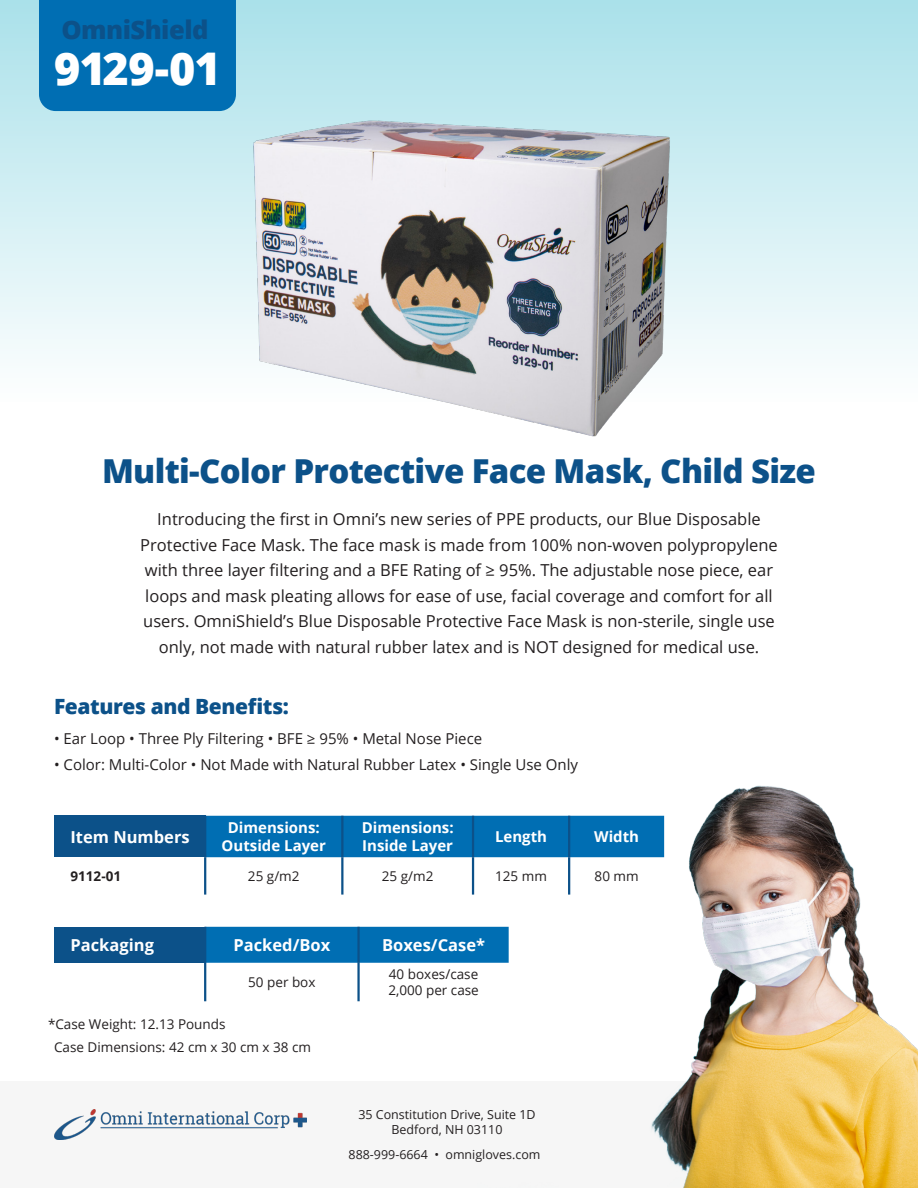
<style>
.page{position:relative;width:918px;height:1188px;background:#fff}
.page>*{position:absolute;margin:0;border:0;box-sizing:border-box;transform-origin:0 0}
.t1{font:800 45px "Open Sans";letter-spacing:-.025em;color:#fff}
.t2{font:800 33px "Open Sans";letter-spacing:-.02em;color:#0c5189}
.t3{font:800 25.5px "Open Sans";letter-spacing:-.02em;color:#0c5189}
.t4{font:800 21px "Open Sans";letter-spacing:-.02em;color:#0c5189}
.t5{font:16.5px/25.5px "Open Sans";color:#231f20;text-align:center}
.t6{font:700 16.5px "Open Sans";color:#fff}
.t7{font:15px "Open Sans";color:#231f20}
.t8{font:700 15px/18px "Open Sans";color:#fff;text-align:center}
.t9{font:13.5px "Open Sans";color:#231f20}
.t10{font:700 13.5px "Open Sans";color:#231f20}
.t11{font:12.45px/15px "Open Sans";color:#231f20;text-align:center}
</style>
<div class="page">
<div style="left:0;top:1081px;width:918px;height:107px;background:#f6f6f6"></div>
<div style="left:0;top:0;width:918px;height:402px;background:linear-gradient(to bottom,#aae1ea,#fdfefe)"></div>
<div style="left:39px;top:0;width:197px;height:111px;background:#006eb3"></div>
<img style="left:477px;top:785px;width:441px;height:403px">
<img style="left:175px;top:76px;width:560px;height:361px">
<img style="left:54px;top:1110px;width:252px;height:30px">
<div style="left:54px;top:816px;width:151px;height:41px;background:#0c5189"></div>
<div style="left:206px;top:816px;width:458px;height:41px;background:#006eb3"></div>
<hr style="left:204px;top:816px;width:2px;height:41px;background:#0c5189">
<hr style="left:204px;top:857px;width:2px;height:38px;background:#0c5189">
<hr style="left:341px;top:816px;width:2px;height:41px;background:#0c5189">
<hr style="left:472px;top:816px;width:2px;height:41px;background:#0c5189">
<hr style="left:341px;top:857px;width:2px;height:38px;background:#0c5189">
<hr style="left:472px;top:857px;width:2px;height:38px;background:#0c5189">
<hr style="left:568px;top:816px;width:2px;height:41px;background:#0c5189">
<hr style="left:568px;top:857px;width:2px;height:38px;background:#0c5189">
<div style="left:54px;top:927px;width:151px;height:36px;background:#0c5189"></div>
<div style="left:206px;top:927px;width:303px;height:36px;background:#006eb3"></div>
<hr style="left:204px;top:927px;width:2px;height:36px;background:#0c5189">
<hr style="left:357px;top:927px;width:3px;height:36px;background:#0c5189">
<hr style="left:204px;top:963px;width:2px;height:38px;background:#0c5189">
<hr style="left:357px;top:963px;width:3px;height:38px;background:#0c5189">
<p class="t3" style="left:61px;top:10px;width:149px">OmniShield</p>
<p class="t1" style="left:54px;top:34px;width:168px">9129-01</p>
<p class="t2" style="left:102px;top:446px;width:715px">Multi-Color Protective Face Mask, Child Size</p>
<p class="t5" style="left:140px;top:506px;width:639px">Introducing the first in Omni’s new series of PPE products, our Blue Disposable Protective Face Mask. The face mask is made from 100% non-woven polypropylene with three layer filtering and a BFE Rating of ≥ 95%. The adjustable nose piece, ear loops and mask pleating allows for ease of use, facial coverage and comfort for all users. OmniShield’s Blue Disposable Protective Face Mask is non-sterile, single use only, not made with natural rubber latex and is NOT designed for medical use.</p>
<p class="t4" style="left:54px;top:690px;width:236px">Features and Benefits:</p>
<p class="t7" style="left:54px;top:729px;width:430px">• Ear Loop • Three Ply Filtering • BFE ≥ 95% • Metal Nose Piece</p>
<p class="t7" style="left:54px;top:754px;width:526px">• Color: Multi-Color • Not Made with Natural Rubber Latex • Single Use Only</p>
<p class="t6" style="left:70px;top:825px;width:121px">Item Numbers</p>
<p class="t8" style="left:222px;top:818px;width:106px">Dimensions:<br>Outside Layer</p>
<p class="t8" style="left:362px;top:818px;width:94px;text-align:left">Dimensions:<br>Inside Layer</p>
<p class="t8" style="left:495px;top:827px;width:54px">Length</p>
<p class="t8" style="left:594px;top:827px;width:46px">Width</p>
<p class="t10" style="left:70px;top:867px;width:52px">9112-01</p>
<p class="t9" style="left:248px;top:867px;width:53px">25 g/m2</p>
<p class="t9" style="left:382px;top:867px;width:53px">25 g/m2</p>
<p class="t9" style="left:495px;top:867px;width:53px">125 mm</p>
<p class="t9" style="left:595px;top:867px;width:46px">80 mm</p>
<p class="t6" style="left:70px;top:933px;width:85px">Packaging</p>
<p class="t6" style="left:233px;top:933px;width:98px">Packed/Box</p>
<p class="t6" style="left:382px;top:933px;width:105px">Boxes/Case*</p>
<p class="t9" style="left:248px;top:973px;width:69px">50 per box</p>
<p class="t9" style="left:389px;top:965px;width:91px">40 boxes/case</p>
<p class="t9" style="left:388px;top:981px;width:92px">2,000 per case</p>
<p class="t9" style="left:48px;top:1015px;width:179px">*Case Weight: 12.13 Pounds</p>
<p class="t9" style="left:54px;top:1037px;width:259px">Case Dimensions: 42 cm x 30 cm x 38 cm</p>
<p class="t11" style="left:358px;top:1107px;width:179px">35 Constitution Drive, Suite 1D<br>Bedford, NH 03110</p>
<p class="t11" style="left:349px;top:1147px;width:193px">888-999-6664 • omnigloves.com</p>
</div>
